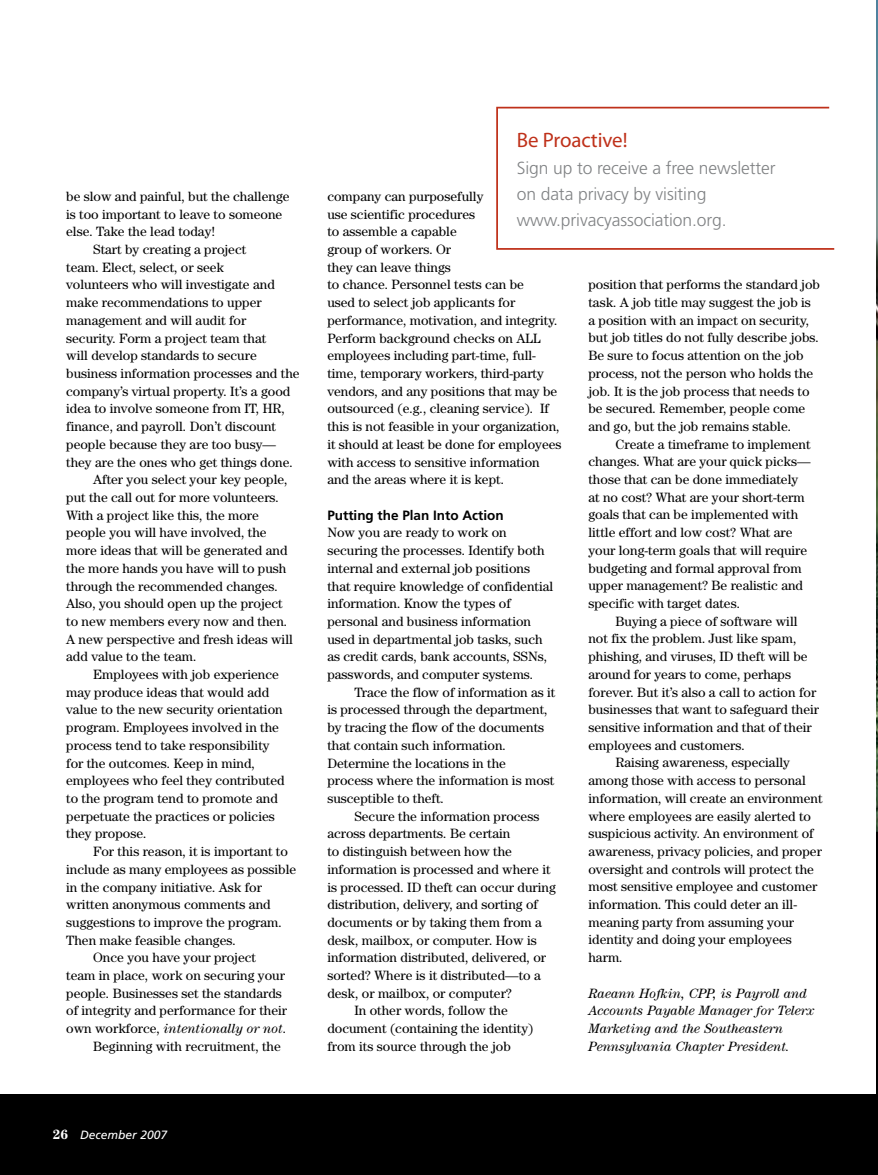
<style>
.page{position:relative;width:878px;height:1175px;background:#fff}
.page>*{position:absolute;margin:0;border:0;box-sizing:border-box;transform-origin:0 0}
.t1{font:20.85px "Myriad Pro";letter-spacing:-.005em;color:#bf311a}
.t2{font:300 17.4px/26.1px "Frutiger LT Std";letter-spacing:-.005em;color:#808284}
.t3{font:13.5px/17.7px "Century Std";color:#000}
.t4{font:italic 13.5px/17.7px "Century Std";color:#000}
.t5{font:700 13.5px "Frutiger LT Std";color:#000}
.t6{font:italic 12px "Frutiger LT Std";color:#fff}
.s1{font-style:normal}
.s2{font-family:"Century Std";font-weight:700;font-style:normal;font-size:13.5px}
</style>
<div class="page">
<div style="left:0;top:1094px;width:876px;height:80px;background:#000"></div>
<img style="left:876px;top:2px;width:2px;height:830px">
<svg style="left:876px;top:832px;width:2px;height:343px"></svg>
<svg style="left:496px;top:106px;width:339px;height:144px"></svg>
<p class="t3" style="left:66px;top:187px;width:225px">be slow and painful, but the challenge</p>
<p class="t3" style="left:66px;top:205px;width:218px">is too important to leave to someone</p>
<p class="t3" style="left:66px;top:223px;width:150px">else. Take the lead today!</p>
<p class="t3" style="left:93px;top:240px;width:155px">Start by creating a project</p>
<p class="t3" style="left:66px;top:258px;width:159px">team. Elect, select, or seek</p>
<p class="t3" style="left:66px;top:276px;width:210px">volunteers who will investigate and</p>
<p class="t3" style="left:66px;top:293px;width:197px">make recommendations to upper</p>
<p class="t3" style="left:66px;top:311px;width:182px">management and will audit for</p>
<p class="t3" style="left:66px;top:329px;width:202px">security. Form a project team that</p>
<p class="t3" style="left:66px;top:346px;width:192px">will develop standards to secure</p>
<p class="t3" style="left:66px;top:364px;width:235px">business information processes and the</p>
<p class="t3" style="left:66px;top:382px;width:226px">company’s virtual property. It’s a good</p>
<p class="t3" style="left:66px;top:400px;width:220px">idea to involve someone from IT, HR,</p>
<p class="t3" style="left:66px;top:417px;width:211px">finance, and payroll. Don’t discount</p>
<p class="t3" style="left:66px;top:435px;width:211px">people because they are too busy—</p>
<p class="t3" style="left:66px;top:453px;width:228px">they are the ones who get things done.</p>
<p class="t3" style="left:93px;top:470px;width:196px">After you select your key people,</p>
<p class="t3" style="left:66px;top:488px;width:214px">put the call out for more volunteers.</p>
<p class="t3" style="left:66px;top:506px;width:194px">With a project like this, the more</p>
<p class="t3" style="left:66px;top:523px;width:202px">people you will have involved, the</p>
<p class="t3" style="left:66px;top:541px;width:223px">more ideas that will be generated and</p>
<p class="t3" style="left:66px;top:559px;width:222px">the more hands you have will to push</p>
<p class="t3" style="left:66px;top:577px;width:213px">through the recommended changes.</p>
<p class="t3" style="left:66px;top:594px;width:218px">Also, you should open up the project</p>
<p class="t3" style="left:66px;top:612px;width:222px">to new members every now and then.</p>
<p class="t3" style="left:66px;top:630px;width:228px">A new perspective and fresh ideas will</p>
<p class="t3" style="left:66px;top:647px;width:132px">add value to the team.</p>
<p class="t3" style="left:93px;top:665px;width:187px">Employees with job experience</p>
<p class="t3" style="left:66px;top:683px;width:204px">may produce ideas that would add</p>
<p class="t3" style="left:66px;top:700px;width:218px">value to the new security orientation</p>
<p class="t3" style="left:66px;top:718px;width:214px">program. Employees involved in the</p>
<p class="t3" style="left:66px;top:736px;width:205px">process tend to take responsibility</p>
<p class="t3" style="left:66px;top:754px;width:190px">for the outcomes. Keep in mind,</p>
<p class="t3" style="left:66px;top:771px;width:220px">employees who feel they contributed</p>
<p class="t3" style="left:66px;top:789px;width:213px">to the program tend to promote and</p>
<p class="t3" style="left:66px;top:807px;width:210px">perpetuate the practices or policies</p>
<p class="t3" style="left:66px;top:824px;width:82px">they propose.</p>
<p class="t3" style="left:93px;top:842px;width:196px">For this reason, it is important to</p>
<p class="t3" style="left:66px;top:860px;width:231px">include as many employees as possible</p>
<p class="t3" style="left:66px;top:877px;width:197px">in the company initiative. Ask for</p>
<p class="t3" style="left:66px;top:895px;width:206px">written anonymous comments and</p>
<p class="t3" style="left:66px;top:913px;width:217px">suggestions to improve the program.</p>
<p class="t3" style="left:66px;top:931px;width:171px">Then make feasible changes.</p>
<p class="t3" style="left:93px;top:948px;width:164px">Once you have your project</p>
<p class="t3" style="left:66px;top:966px;width:220px">team in place, work on securing your</p>
<p class="t3" style="left:66px;top:984px;width:217px">people. Businesses set the standards</p>
<p class="t3" style="left:66px;top:1001px;width:222px">of integrity and performance for their</p>
<p class="t4" style="left:66px;top:1019px;width:221px"><span class="s1">own workforce,</span> intentionally or not<span class="s1">.</span></p>
<p class="t3" style="left:93px;top:1037px;width:189px">Beginning with recruitment, the</p>
<h1 class="t1" style="left:516px;top:127px;width:112px">Be Proactive!</h1>
<p class="t2" style="left:516px;top:155px;width:260px">Sign up to receive a free newsletter on data privacy by visiting www.privacyassociation.org.</p>
<p class="t3" style="left:327px;top:187px;width:236px">company can purposefully<br>use scientific procedures<br>to assemble a capable<br>group of workers. Or<br>they can leave things<br>to chance. Personnel tests can be<br>used to select job applicants for performance, motivation, and integrity.<br>Perform background checks on ALL employees including part-time, full&shy;time, temporary workers, third-party vendors, and any positions that may be outsourced (e.g., cleaning service). If this is not feasible in your organization, it should at least be done for employees with access to sensitive information and the areas where it is kept.</p>
<p class="t5" style="left:327px;top:507px;width:178px">Putting the Plan Into Action</p>
<p class="t3" style="left:327px;top:523px;width:227px">Now you are ready to work on securing the processes. Identify both internal and external job positions that require knowledge of confidential information. Know the types of personal and business information used in departmental job tasks, such as credit cards, bank accounts, SSNs, passwords, and computer systems.</p>
<p class="t3" style="left:327px;top:683px;width:230px;text-indent:27px">Trace the flow of information as it is processed through the department, by tracing the flow of the documents that contain such information.<br>Determine the locations in the<br>process where the information is most susceptible to theft.</p>
<p class="t3" style="left:354px;top:807px;width:186px">Secure the information process</p>
<p class="t3" style="left:327px;top:824px;width:185px">across departments. Be certain</p>
<p class="t3" style="left:327px;top:842px;width:186px">to distinguish between how the</p>
<p class="t3" style="left:327px;top:860px;width:225px">information is processed and where it</p>
<p class="t3" style="left:327px;top:877px;width:230px">is processed. ID theft can occur during</p>
<p class="t3" style="left:327px;top:895px;width:212px">distribution, delivery, and sorting of</p>
<p class="t3" style="left:327px;top:913px;width:216px">documents or by taking them from a</p>
<p class="t3" style="left:327px;top:931px;width:211px">desk, mailbox, or computer. How is</p>
<p class="t3" style="left:327px;top:948px;width:220px">information distributed, delivered, or</p>
<p class="t3" style="left:327px;top:966px;width:215px">sorted? Where is it distributed—to a</p>
<p class="t3" style="left:327px;top:984px;width:186px">desk, or mailbox, or computer?</p>
<p class="t3" style="left:354px;top:1001px;width:155px">In other words, follow the</p>
<p class="t3" style="left:327px;top:1019px;width:207px">document (containing the identity)</p>
<p class="t3" style="left:327px;top:1037px;width:185px">from its source through the job</p>
<p class="t3" style="left:588px;top:275px;width:233px">position that performs the standard job task. A job title may suggest the job is a position with an impact on security, but job titles do not fully describe jobs.<br>Be sure to focus attention on the job process, not the person who holds the job. It is the job process that needs to be secured. Remember, people come and go, but the job remains stable.</p>
<p class="t3" style="left:588px;top:435px;width:224px;text-indent:27px">Create a timeframe to implement changes. What are your quick picks— those that can be done immediately at no cost? What are your short-term goals that can be implemented with little effort and low cost? What are your long-term goals that will require budgeting and formal approval from upper management? Be realistic and specific with target dates.</p>
<p class="t3" style="left:615px;top:612px;width:183px">Buying a piece of software will</p>
<p class="t3" style="left:588px;top:629px;width:209px">not fix the problem. Just like spam,</p>
<p class="t3" style="left:588px;top:647px;width:221px">phishing, and viruses, ID theft will be</p>
<p class="t3" style="left:588px;top:665px;width:204px">around for years to come, perhaps</p>
<p class="t3" style="left:588px;top:683px;width:229px">forever. But it’s also a call to action for</p>
<p class="t3" style="left:588px;top:700px;width:232px">businesses that want to safeguard their</p>
<p class="t3" style="left:588px;top:718px;width:225px">sensitive information and that of their</p>
<p class="t3" style="left:588px;top:736px;width:158px">employees and customers.</p>
<p class="t3" style="left:615px;top:753px;width:176px">Raising awareness, especially</p>
<p class="t3" style="left:588px;top:771px;width:219px">among those with access to personal</p>
<p class="t3" style="left:588px;top:789px;width:235px">information, will create an environment</p>
<p class="t3" style="left:588px;top:806px;width:224px">where employees are easily alerted to</p>
<p class="t3" style="left:588px;top:824px;width:227px">suspicious activity. An environment of</p>
<p class="t3" style="left:588px;top:842px;width:235px">awareness, privacy policies, and proper</p>
<p class="t3" style="left:588px;top:860px;width:227px">oversight and controls will protect the</p>
<p class="t3" style="left:588px;top:877px;width:230px">most sensitive employee and customer</p>
<p class="t3" style="left:588px;top:895px;width:210px">information. This could deter an ill-</p>
<p class="t3" style="left:588px;top:913px;width:207px">meaning party from assuming your</p>
<p class="t3" style="left:588px;top:930px;width:205px">identity and doing your employees</p>
<p class="t3" style="left:588px;top:948px;width:36px">harm.</p>
<p class="t4" style="left:588px;top:984px;width:227px">Raeann Hofkin, CPP, is Payroll and Accounts Payable Manager for Telerx Marketing and the Southeastern Pennsylvania Chapter President.</p>
<p class="t6" style="left:53px;top:1128px;width:116px"><span class="s2">26</span> December 2007</p>
</div>
